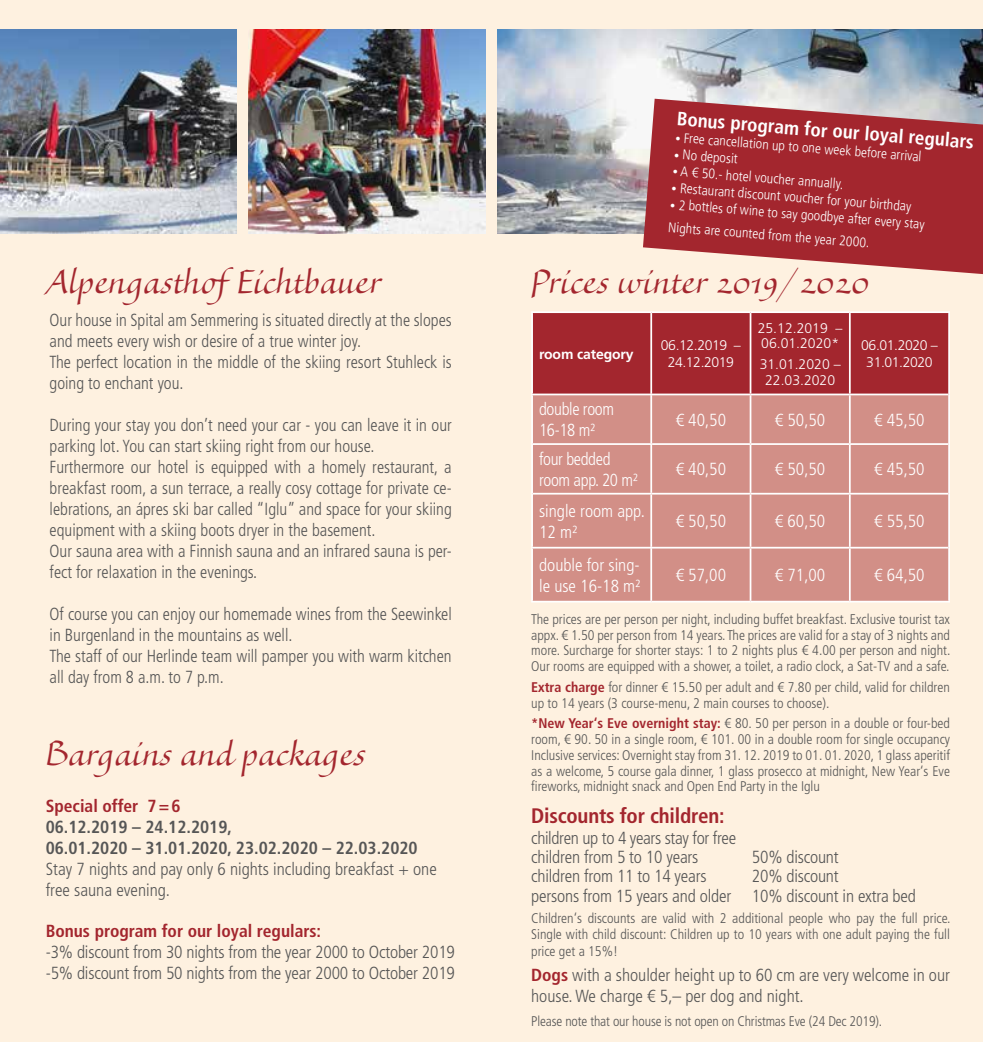
<style>
.page{position:relative;width:983px;height:1042px;background:#fff}
.page>*{position:absolute;margin:0;border:0;box-sizing:border-box;transform-origin:0 0}
.t1{font:38.5px "Boscribe Std";color:#a3262e}
.t2{font:700 condensed 21px "Frutiger LT Std";letter-spacing:-.01em;color:#a3262e}
.t3{font:700 condensed 19.25px "Frutiger LT Std";color:#fff}
.t4{font:300 condensed 17.5px/21px "Frutiger LT Std";color:#565656;scale:.96 1}
.t5{font:300 condensed 17.5px/21px "Frutiger LT Std";color:#565656}
.t6{font:300 condensed 17.5px/21px "Frutiger LT Std";color:#fff}
.t7{font:700 condensed 17.5px/21px "Frutiger LT Std";color:#565656}
.t8{font:300 condensed 17.5px/19.2px "Frutiger LT Std";letter-spacing:-.02em;color:#565656}
.t9{font:700 condensed 17.5px "Frutiger LT Std";color:#a3262e}
.t10{font:300 condensed 17.5px/21px "Frutiger LT Std";letter-spacing:-.02em;color:#fff}
.t11{font:300 condensed 14px/15.8px "Frutiger LT Std";color:#565656;text-align:justify}
.t12{font:300 condensed 14px/23.1px "Frutiger LT Std";color:#fff}
.t13{font:300 14px/16.8px "Frutiger LT Std";letter-spacing:-.015em;color:#fff;text-align:center}
.t14{font:700 14px "Frutiger LT Std";letter-spacing:-.01em;color:#fff}
.s1{font-size:10.5px}
.s2{font-weight:700;color:#a3262e}
</style>
<div class="page">
<div style="left:0;top:0;width:982px;height:1042px;background:#fef1e0"></div>
<img style="left:497px;top:30px;width:485px;height:203px">
<img style="left:0;top:30px;width:236px;height:203px">
<img style="left:249px;top:30px;width:236px;height:203px">
<div style="left:533px;top:313px;width:414px;height:80px;background:#a3262e"></div>
<div style="left:533px;top:395px;width:414px;height:206px;background:#d28f87"></div>
<hr style="left:531px;top:311px;width:120px;height:2px;background:#fff">
<hr style="left:531px;top:313px;width:2px;height:80px;background:#fff">
<hr style="left:651px;top:311px;width:99px;height:2px;background:#fff">
<hr style="left:750px;top:311px;width:99px;height:2px;background:#fff">
<hr style="left:849px;top:311px;width:100px;height:2px;background:#fff">
<hr style="left:947px;top:313px;width:2px;height:81px;background:#fff">
<hr style="left:531px;top:393px;width:121px;height:2px;background:#fff">
<hr style="left:531px;top:395px;width:2px;height:48px;background:#fff">
<hr style="left:650px;top:395px;width:2px;height:48px;background:#fff">
<hr style="left:947px;top:394px;width:2px;height:50px;background:#fff">
<hr style="left:531px;top:443px;width:121px;height:2px;background:#fff">
<hr style="left:531px;top:445px;width:2px;height:49px;background:#fff">
<hr style="left:650px;top:445px;width:2px;height:48px;background:#fff">
<hr style="left:947px;top:444px;width:2px;height:50px;background:#fff">
<hr style="left:531px;top:494px;width:2px;height:53px;background:#fff">
<hr style="left:650px;top:494px;width:2px;height:53px;background:#fff">
<hr style="left:947px;top:494px;width:2px;height:54px;background:#fff">
<hr style="left:531px;top:547px;width:121px;height:1px;background:#fff">
<hr style="left:531px;top:548px;width:2px;height:53px;background:#fff">
<hr style="left:947px;top:548px;width:2px;height:53px;background:#fff">
<hr style="left:531px;top:601px;width:120px;height:1px;background:#fff">
<hr style="left:651px;top:601px;width:99px;height:1px;background:#fff">
<hr style="left:750px;top:601px;width:99px;height:1px;background:#fff">
<hr style="left:849px;top:601px;width:100px;height:1px;background:#fff">
<hr style="left:650px;top:313px;width:2px;height:80px;background:#fff">
<hr style="left:749px;top:313px;width:2px;height:80px;background:#fff">
<hr style="left:848px;top:313px;width:2px;height:80px;background:#fff">
<hr style="left:650px;top:393px;width:100px;height:2px;background:#fff">
<hr style="left:750px;top:393px;width:99px;height:2px;background:#fff">
<hr style="left:749px;top:395px;width:2px;height:48px;background:#fff">
<hr style="left:849px;top:393px;width:98px;height:2px;background:#fff">
<hr style="left:848px;top:395px;width:2px;height:48px;background:#fff">
<hr style="left:652px;top:443px;width:98px;height:2px;background:#fff">
<hr style="left:750px;top:443px;width:99px;height:2px;background:#fff">
<hr style="left:749px;top:445px;width:2px;height:48px;background:#fff">
<hr style="left:849px;top:443px;width:98px;height:2px;background:#fff">
<hr style="left:848px;top:445px;width:2px;height:48px;background:#fff">
<hr style="left:533px;top:493px;width:118px;height:1px;background:#fff">
<hr style="left:651px;top:493px;width:99px;height:1px;background:#fff">
<hr style="left:750px;top:493px;width:99px;height:1px;background:#fff">
<hr style="left:749px;top:494px;width:2px;height:53px;background:#fff">
<hr style="left:849px;top:493px;width:98px;height:1px;background:#fff">
<hr style="left:848px;top:494px;width:2px;height:53px;background:#fff">
<hr style="left:650px;top:547px;width:100px;height:1px;background:#fff">
<hr style="left:650px;top:548px;width:2px;height:53px;background:#fff">
<hr style="left:750px;top:547px;width:99px;height:1px;background:#fff">
<hr style="left:749px;top:548px;width:2px;height:53px;background:#fff">
<hr style="left:849px;top:547px;width:98px;height:1px;background:#fff">
<hr style="left:848px;top:548px;width:2px;height:53px;background:#fff">
<svg style="left:642px;top:99px;width:340px;height:175px;background:#ae444a"></svg>
<h1 class="t1" style="left:46px;top:262px;width:337px">Alpengasthof Eichtbauer</h1>
<p class="t4" style="left:50px;top:309px;width:420px">Our house in Spital am Semmering is situated directly at the slopes and meets every wish or desire of a true winter joy.<br>The perfect location in the middle of the skiing resort Stuhleck is going to enchant you.</p>
<p class="t4" style="left:50px;top:414px;width:420px">During your stay you don’t need your car - you can leave it in our parking lot. You can start skiing right from our house.<br>Furthermore our hotel is equipped with a homely restaurant, a breakfast room, a sun terrace, a really cosy cottage for private ce&shy;lebrations, an ápres ski bar called “Iglu” and space for your skiing equipment with a skiing boots dryer in the basement.<br>Our sauna area with a Finnish sauna and an infrared sauna is per&shy;fect for relaxation in the evenings.</p>
<p class="t4" style="left:50px;top:603px;width:420px">Of course you can enjoy our homemade wines from the Seewinkel in Burgenland in the mountains as well.<br>The staff of our Herlinde team will pamper you with warm kitchen all day from 8 a.m. to 7 p.m.</p>
<h1 class="t1" style="left:46px;top:734px;width:322px">Bargains and packages</h1>
<p class="t9" style="left:46px;top:796px;width:136px">Special offer 7=6</p>
<p class="t7" style="left:46px;top:817px;width:373px">06.12.2019 – 24.12.2019,<br>06.01.2020 – 31.01.2020, 23.02.2020 – 22.03.2020</p>
<p class="t5" style="left:46px;top:859px;width:392px">Stay 7 nights and pay only 6 nights including breakfast + one free sauna evening.</p>
<p class="t9" style="left:46px;top:921px;width:277px">Bonus program for our loyal regulars:</p>
<p class="t5" style="left:46px;top:942px;width:411px">-3% discount from 30 nights from the year 2000 to October 2019 -5% discount from 50 nights from the year 2000 to October 2019</p>
<h3 class="t3" style="left:678px;top:106px;width:299px;rotate:5deg">Bonus program for our loyal regulars</h3>
<p class="t12" style="left:676px;top:125px;width:248px;rotate:5deg"><span class="s1">•</span> Free cancellation up to one week before arrival</p>
<p class="t12" style="left:675px;top:142px;width:65px;rotate:5deg"><span class="s1">•</span> No deposit</p>
<p class="t12" style="left:673px;top:158px;width:173px;rotate:5deg"><span class="s1">•</span> A € 50.- hotel voucher annually.</p>
<p class="t12" style="left:672px;top:175px;width:242px;rotate:5deg"><span class="s1">•</span> Restaurant discount voucher for your birthday</p>
<p class="t12" style="left:671px;top:192px;width:257px;rotate:5deg"><sub>•</sub> 2 bottles of wine to say goodbye after every stay<br>Nights are counted from the year 2000.</p>
<h1 class="t1" style="left:531px;top:262px;width:340px">Prices winter 2019/ 2020</h1>
<p class="t14" style="left:539px;top:345px;width:96px">room category</p>
<p class="t13" style="left:660px;top:337px;width:81px">06.12.2019 –<br>24.12.2019</p>
<p class="t13" style="left:757px;top:320px;width:86px;line-height:15.8px;text-align:left">25.12.2019 –<br>06.01.2020*</p>
<p class="t13" style="left:759px;top:356px;width:82px;line-height:15.8px">31.01.2020 –<br>22.03.2020</p>
<p class="t13" style="left:861px;top:337px;width:78px">06.01.2020 –<br>31.01.2020</p>
<p class="t10" style="left:539px;top:399px;width:76px">double room<br>16-18 m²</p>
<p class="t6" style="left:675px;top:409px;width:52px">€ 40,50</p>
<p class="t6" style="left:774px;top:409px;width:52px">€ 50,50</p>
<p class="t6" style="left:874px;top:409px;width:52px">€ 45,50</p>
<p class="t10" style="left:539px;top:449px;width:100px">four bedded room app. 20 m²</p>
<p class="t6" style="left:675px;top:459px;width:52px">€ 40,50</p>
<p class="t6" style="left:774px;top:459px;width:52px">€ 50,50</p>
<p class="t6" style="left:874px;top:459px;width:52px">€ 45,50</p>
<p class="t6" style="left:539px;top:500px;width:107px">single room app.<br>12 m²</p>
<p class="t6" style="left:675px;top:511px;width:52px">€ 50,50</p>
<p class="t6" style="left:774px;top:511px;width:52px">€ 60,50</p>
<p class="t6" style="left:874px;top:511px;width:52px">€ 55,50</p>
<p class="t6" style="left:539px;top:554px;width:103px">double for sing&shy;le use 16-18 m²</p>
<p class="t6" style="left:675px;top:565px;width:52px">€ 57,00</p>
<p class="t6" style="left:774px;top:565px;width:52px">€ 71,00</p>
<p class="t6" style="left:874px;top:565px;width:52px">€ 64,50</p>
<p class="t11" style="left:531px;top:611px;width:420px">The prices are per person per night, including buffet breakfast. Exclusive tourist tax appx. € 1.50 per person from 14 years. The prices are valid for a stay of 3 nights and more. Surcharge for shorter stays: 1 to 2 nights plus € 4.00 per person and night.<br>Our rooms are equipped with a shower, a toilet, a radio clock, a Sat-TV and a safe.</p>
<p class="t11" style="left:531px;top:679px;width:420px"><span class="s2">Extra charge</span> for dinner € 15.50 per adult and € 7.80 per child, valid for children up to 14 years (3 course-menu, 2 main courses to choose).</p>
<p class="t11" style="left:531px;top:716px;width:420px"><span class="s2">*New Year‘s Eve overnight stay:</span> € 80. 50 per person in a double or four-bed room, € 90. 50 in a single room, € 101. 00 in a double room for single occupancy Inclusive services: Overnight stay from 31. 12. 2019 to 01. 01. 2020, 1 glass aperitif as a welcome, 5 course gala dinner, 1 glass prosecco at midnight, New Year‘s Eve fireworks, midnight snack and Open End Party in the Iglu</p>
<h2 class="t2" style="left:531px;top:803px;width:195px">Discounts for children:</h2>
<p class="t8" style="left:531px;top:828px;width:206px">children up to 4 years stay for free children from 5 to 10 years</p>
<p class="t5" style="left:751px;top:846px;width:88px">50% discount</p>
<p class="t5" style="left:531px;top:866px;width:177px">children from 11 to 14 years</p>
<p class="t5" style="left:531px;top:867px;width:386px;line-height:19.2px;text-indent:220px">20% discount<br>persons from 15 years and older 10% discount in extra bed</p>
<p class="t11" style="left:531px;top:909px;width:421px;line-height:16.8px">Children‘s discounts are valid with 2 additional people who pay the full price.<br>Single with child discount: Children up to 10 years with one adult paying the full price get a 15%!</p>
<p class="t5" style="left:531px;top:964px;width:420px"><span class="s2">Dogs</span> with a shoulder height up to 60 cm are very welcome in our house. We charge € 5,– per dog and night.</p>
<p class="t11" style="left:531px;top:1013px;width:352px">Please note that our house is not open on Christmas Eve (24 Dec 2019).</p>
</div>
